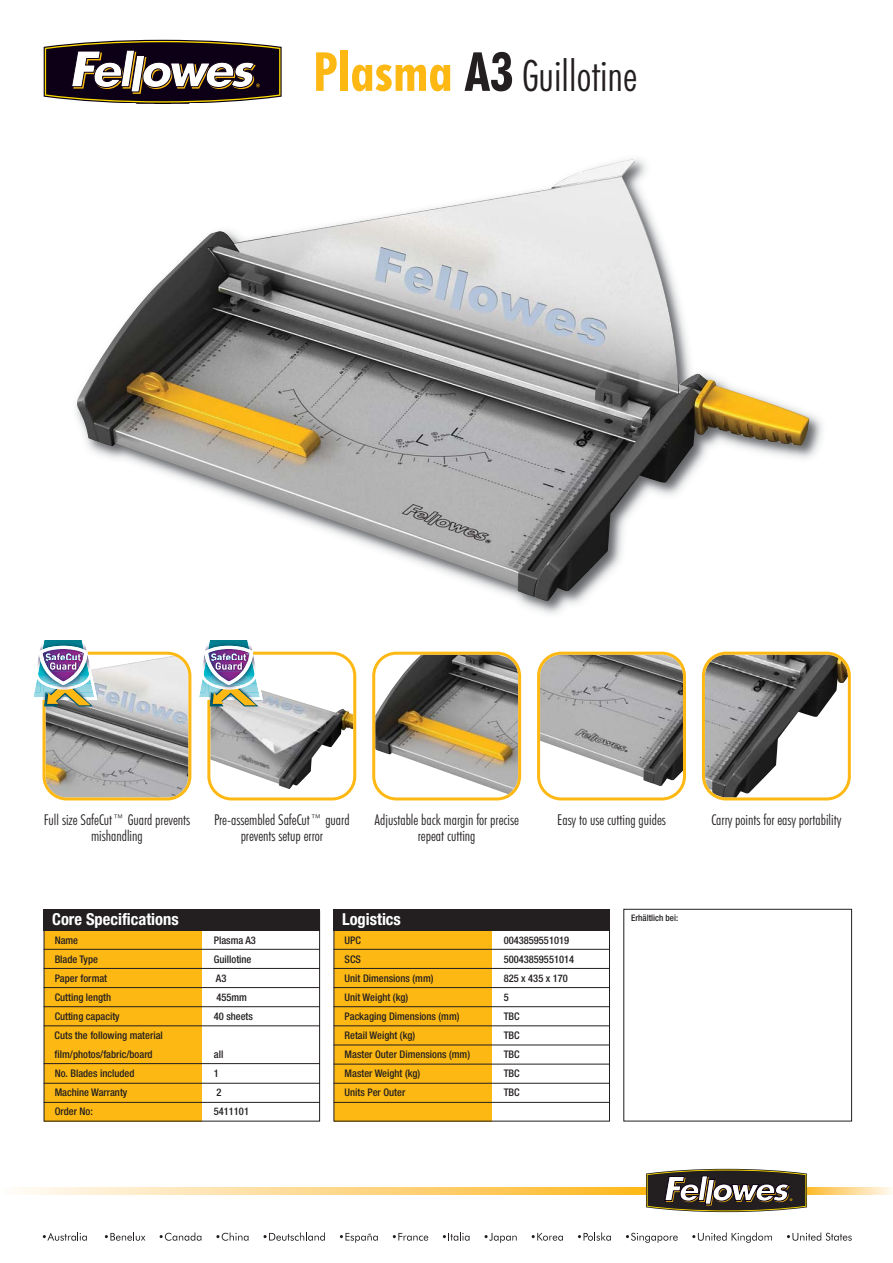
<style>
.page{position:relative;width:893px;height:1263px;background:#fff}
.page>*{position:absolute;margin:0;border:0;box-sizing:border-box;transform-origin:0 0}
.t1{font:300 condensed 43.5px "Futura BT";color:#231f20}
.t2{font:700 condensed 16.5px "Helvetica Neue";color:#fff}
.t3{font:300 condensed 15px/16.5px "Futura BT";color:#231f20;text-align:center}
.t4{font:500 condensed 10.5px/19px "Helvetica Neue";color:#231f20}
.t5{font:500 condensed 9px "Helvetica Neue";color:#231f20}
.s1{font-weight:700;font-size:54px;color:#fdb813}
.s2{font-weight:700;font-size:54px}
</style>
<div class="page">
<svg style="left:43px;top:1232px;width:44px;height:9px"></svg>
<svg style="left:105px;top:1232px;width:40px;height:9px"></svg>
<svg style="left:160px;top:1232px;width:41px;height:9px"></svg>
<svg style="left:216px;top:1232px;width:32px;height:9px"></svg>
<svg style="left:263px;top:1232px;width:62px;height:9px"></svg>
<svg style="left:340px;top:1233px;width:38px;height:10px"></svg>
<svg style="left:393px;top:1233px;width:35px;height:8px"></svg>
<svg style="left:443px;top:1232px;width:26px;height:9px"></svg>
<svg style="left:484px;top:1233px;width:32px;height:10px"></svg>
<svg style="left:531px;top:1233px;width:32px;height:8px"></svg>
<svg style="left:578px;top:1232px;width:33px;height:9px"></svg>
<svg style="left:626px;top:1233px;width:51px;height:10px"></svg>
<svg style="left:692px;top:1232px;width:80px;height:11px"></svg>
<svg style="left:787px;top:1232px;width:64px;height:9px"></svg>
<img style="left:19px;top:1188px;width:627px;height:6px">
<img style="left:806px;top:1188px;width:86px;height:6px">
<svg style="left:646px;top:1168px;width:160px;height:45px"></svg>
<svg style="left:44px;top:40px;width:237px;height:63px"></svg>
<img style="left:135px;top:103px;width:55px;height:1px">
<img style="left:77px;top:159px;width:732px;height:442px">
<svg style="left:372px;top:652px;width:149px;height:148px"></svg>
<svg style="left:702px;top:652px;width:148px;height:148px"></svg>
<svg style="left:537px;top:652px;width:149px;height:148px"></svg>
<div style="left:334px;top:910px;width:157px;height:212px;background:#fdb813"></div>
<div style="left:333px;top:909px;width:277px;height:21px;background:#231f20"></div>
<hr style="left:333px;top:949px;width:277px;height:1px;background:#231f20">
<hr style="left:333px;top:968px;width:277px;height:1px;background:#231f20">
<hr style="left:333px;top:987px;width:277px;height:1px;background:#231f20">
<hr style="left:333px;top:1006px;width:277px;height:1px;background:#231f20">
<hr style="left:333px;top:1025px;width:277px;height:1px;background:#231f20">
<hr style="left:333px;top:1045px;width:277px;height:1px;background:#231f20">
<hr style="left:333px;top:1064px;width:277px;height:1px;background:#231f20">
<hr style="left:333px;top:1083px;width:277px;height:1px;background:#231f20">
<hr style="left:333px;top:1102px;width:277px;height:1px;background:#231f20">
<div style="left:44px;top:910px;width:157px;height:212px;background:#fdb813"></div>
<div style="left:44px;top:909px;width:276px;height:21px;background:#231f20"></div>
<hr style="left:44px;top:949px;width:276px;height:1px;background:#231f20">
<hr style="left:44px;top:968px;width:276px;height:1px;background:#231f20">
<hr style="left:44px;top:987px;width:276px;height:1px;background:#231f20">
<hr style="left:44px;top:1006px;width:276px;height:1px;background:#231f20">
<hr style="left:44px;top:1025px;width:276px;height:1px;background:#231f20">
<hr style="left:44px;top:1063px;width:276px;height:1px;background:#231f20">
<hr style="left:44px;top:1083px;width:276px;height:1px;background:#231f20">
<hr style="left:44px;top:1102px;width:276px;height:1px;background:#231f20">
<svg style="left:34px;top:640px;width:322px;height:160px"></svg>
<h1 class="t1" style="left:313px;top:58px;width:325px"><span class="s1">Plasma</span> <span class="s2">A3</span> Guillotine</h1>
<h3 class="t3" style="left:44px;top:812px;width:148px">Full size SafeCut™ Guard prevents mishandling</h3>
<h3 class="t3" style="left:214px;top:812px;width:137px">Pre-assembled SafeCut™ guard prevents setup error</h3>
<h3 class="t3" style="left:557px;top:812px;width:110px">Easy to use cutting guides</h3>
<h3 class="t3" style="left:711px;top:812px;width:131px">Carry points for easy portability</h3>
<h3 class="t3" style="left:374px;top:812px;width:146px">Adjustable back margin for precise repeat cutting</h3>
<h2 class="t2" style="left:52px;top:913px;width:128px">Core Specifications</h2>
<p class="t5" style="left:631px;top:914px;width:49px">Erhältlich bei:</p>
<p class="t4" style="left:55px;top:932px;width:25px">Name</p>
<p class="t4" style="left:214px;top:932px;width:44px">Plasma A3</p>
<p class="t4" style="left:55px;top:951px;width:45px">Blade Type</p>
<p class="t4" style="left:214px;top:951px;width:39px">Guillotine</p>
<p class="t4" style="left:55px;top:970px;width:54px">Paper format</p>
<p class="t4" style="left:216px;top:970px;width:12px">A3</p>
<p class="t4" style="left:55px;top:989px;width:58px">Cutting length</p>
<p class="t4" style="left:216px;top:989px;width:32px">455mm</p>
<p class="t4" style="left:55px;top:1008px;width:67px">Cutting capacity</p>
<p class="t4" style="left:214px;top:1008px;width:41px">40 sheets</p>
<p class="t4" style="left:55px;top:1027px;width:110px">Cuts the following material film/photos/fabric/board</p>
<h2 class="t2" style="left:342px;top:913px;width:60px">Logistics</h2>
<p class="t4" style="left:344px;top:932px;width:18px">UPC</p>
<p class="t4" style="left:503px;top:932px;width:67px">0043859551019</p>
<p class="t4" style="left:344px;top:951px;width:18px">SCS</p>
<p class="t4" style="left:503px;top:951px;width:72px">50043859551014</p>
<p class="t4" style="left:344px;top:970px;width:90px">Unit Dimensions (mm)</p>
<p class="t4" style="left:503px;top:970px;width:66px">825 x 435 x 170</p>
<p class="t4" style="left:344px;top:989px;width:65px">Unit Weight (kg)</p>
<p class="t4" style="left:503px;top:989px;width:7px">5</p>
<p class="t4" style="left:344px;top:1008px;width:116px">Packaging Dimensions (mm)</p>
<p class="t4" style="left:503px;top:1008px;width:17px">TBC</p>
<p class="t4" style="left:344px;top:1027px;width:72px">Retail Weight (kg)</p>
<p class="t4" style="left:503px;top:1027px;width:17px">TBC</p>
<p class="t4" style="left:344px;top:1046px;width:127px">Master Outer Dimensions (mm)</p>
<p class="t4" style="left:503px;top:1046px;width:17px">TBC</p>
<p class="t4" style="left:344px;top:1065px;width:77px">Master Weight (kg)</p>
<p class="t4" style="left:503px;top:1065px;width:17px">TBC</p>
<p class="t4" style="left:344px;top:1084px;width:62px">Units Per Outer</p>
<p class="t4" style="left:503px;top:1084px;width:17px">TBC</p>
<p class="t4" style="left:214px;top:1046px;width:11px">all</p>
<p class="t4" style="left:55px;top:1065px;width:81px">No. Blades included</p>
<p class="t4" style="left:214px;top:1065px;width:7px">1</p>
<p class="t4" style="left:55px;top:1084px;width:74px">Machine Warranty</p>
<p class="t4" style="left:216px;top:1084px;width:7px">2</p>
<p class="t4" style="left:55px;top:1103px;width:40px">Order No:</p>
<p class="t4" style="left:214px;top:1103px;width:37px">5411101</p>
</div>
